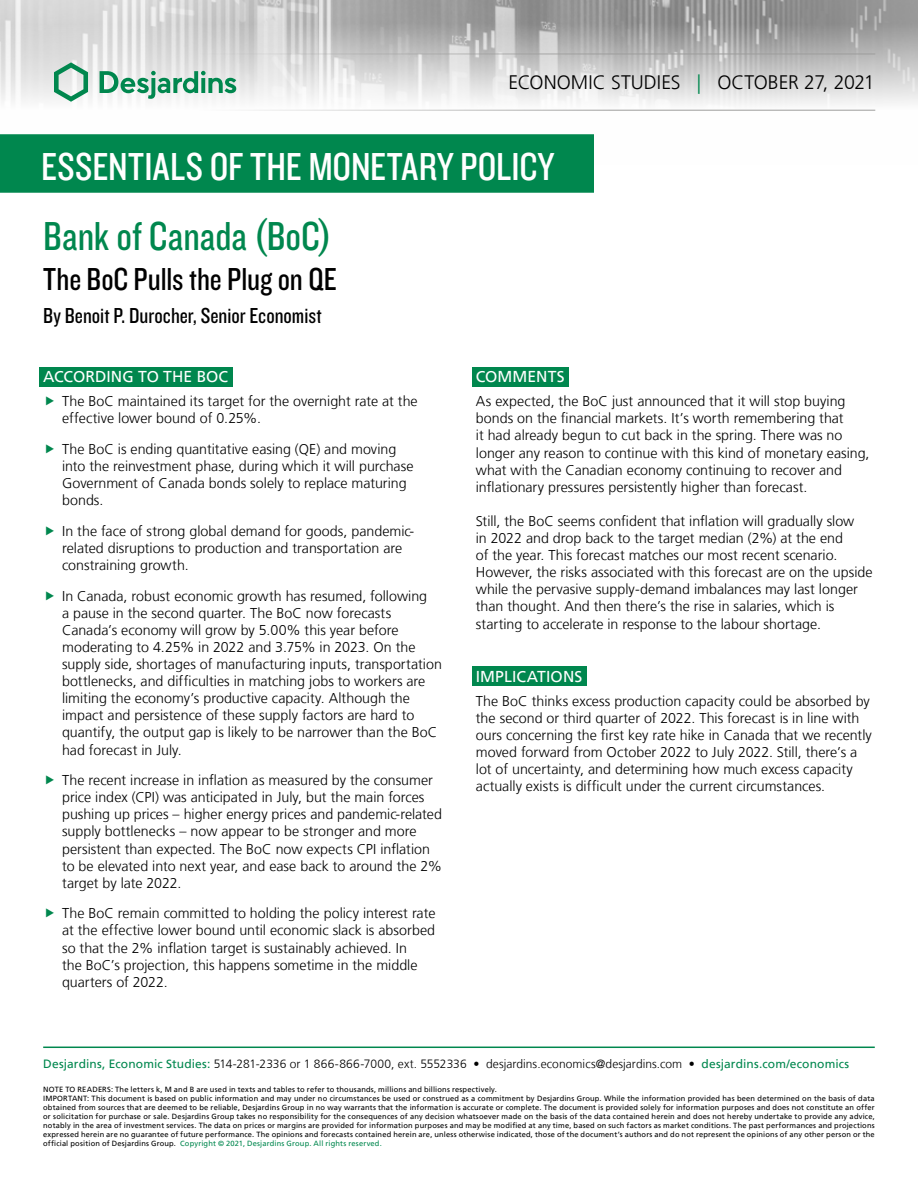
<style>
.page{position:relative;width:918px;height:1188px;background:#fff}
.page>*{position:absolute;margin:0;border:0;box-sizing:border-box;transform-origin:0 0}
.t1{font:42px "Knockout 29 Junior Ltweight";color:#00874e}
.t2{font:40.5px "Knockout 29 Junior Ltweight";letter-spacing:.005em;color:#fff}
.t3{font:33px "Knockout 29 Junior Ltweight";letter-spacing:-.005em;color:#000}
.t4{font:22.5px "Knockout 29 Junior Ltweight";color:#000}
.t5{font:300 19.5px "Frutiger LT";color:#000}
.t6{font:15.75px "Frutiger LT";letter-spacing:.005em;color:#fff}
.t7{font:300 14.25px/17.1px "Frutiger LT";color:#000}
.t8{font:300 12px "Frutiger LT";letter-spacing:.005em;color:#000}
.t9{font:7.5px/9px "Frutiger LT";letter-spacing:.02em;color:#000}
.s1{color:#00874e}
.s2{font-weight:400;color:#00874e}
</style>
<div class="page">
<img style="left:0;top:0;width:918px;height:111px">
<hr style="left:43px;top:54px;width:832px;height:1px;background:#9d9d9c">
<hr style="left:43px;top:110px;width:832px;height:1px;background:#9d9d9c">
<svg style="left:54px;top:62px;width:34px;height:40px"></svg>
<svg style="left:100px;top:71px;width:136px;height:28px"></svg>
<div style="left:0;top:135px;width:593px;height:57px;background:#00874e"></div>
<div style="left:0;top:134px;width:594px;height:59px;border:2px solid #00874e"></div>
<hr style="left:43px;top:1047px;width:832px;height:1px;background:#00874e">
<div style="left:39px;top:367px;width:193px;height:19px;background:#00874e"></div>
<div style="left:472px;top:367px;width:97px;height:19px;background:#00874e"></div>
<div style="left:472px;top:666px;width:114px;height:20px;background:#00874e"></div>
<h3 class="t5" style="left:508px;top:72px;width:368px">ECONOMIC STUDIES <span class="s1">|</span> OCTOBER 27, 2021</h3>
<h2 class="t2" style="left:41px;top:140px;width:514px">ESSENTIALS OF THE MONETARY POLICY</h2>
<h1 class="t1" style="left:43px;top:209px;width:290px">Bank of Canada (BoC)</h1>
<h3 class="t3" style="left:43px;top:257px;width:295px">The BoC Pulls the Plug on QE</h3>
<h3 class="t4" style="left:43px;top:301px;width:280px">By Benoit P. Durocher, Senior Economist</h3>
<p class="t6" style="left:43px;top:368px;width:187px">ACCORDING TO THE BOC</p>
<p class="t7" style="left:62px;top:393px;width:357px">The BoC maintained its target for the overnight rate at the effective lower bound of 0.25%.</p>
<p class="t7" style="left:62px;top:441px;width:353px">The BoC is ending quantitative easing (QE) and moving into the reinvestment phase, during which it will purchase Government of Canada bonds solely to replace maturing bonds.</p>
<p class="t7" style="left:62px;top:523px;width:353px">In the face of strong global demand for goods, pandemic&shy;related disruptions to production and transportation are constraining growth.</p>
<p class="t7" style="left:62px;top:587px;width:381px">In Canada, robust economic growth has resumed, following<br>a pause in the second quarter. The BoC now forecasts Canada’s economy will grow by 5.00% this year before moderating to 4.25% in 2022 and 3.75% in 2023. On the supply side, shortages of manufacturing inputs, transportation bottlenecks, and difficulties in matching jobs to workers are limiting the economy’s productive capacity. Although the impact and persistence of these supply factors are hard to quantify, the output gap is likely to be narrower than the BoC had forecast in July.</p>
<p class="t7" style="left:62px;top:772px;width:382px">The recent increase in inflation as measured by the consumer price index (CPI) was anticipated in July, but the main forces pushing up prices – higher energy prices and pandemic-related supply bottlenecks – now appear to be stronger and more persistent than expected. The BoC now expects CPI inflation to be elevated into next year, and ease back to around the 2% target by late 2022.</p>
<p class="t7" style="left:62px;top:905px;width:375px">The BoC remain committed to holding the policy interest rate at the effective lower bound until economic slack is absorbed so that the 2% inflation target is sustainably achieved. In<br>the BoC’s projection, this happens sometime in the middle quarters of 2022.</p>
<p class="t6" style="left:476px;top:368px;width:90px">COMMENTS</p>
<p class="t7" style="left:476px;top:393px;width:395px">As expected, the BoC just announced that it will stop buying bonds on the financial markets. It’s worth remembering that<br>it had already begun to cut back in the spring. There was no longer any reason to continue with this kind of monetary easing, what with the Canadian economy continuing to recover and inflationary pressures persistently higher than forecast.</p>
<p class="t7" style="left:476px;top:513px;width:398px">Still, the BoC seems confident that inflation will gradually slow<br>in 2022 and drop back to the target median (2%) at the end<br>of the year. This forecast matches our most recent scenario.<br>However, the risks associated with this forecast are on the upside while the pervasive supply-demand imbalances may last longer than thought. And then there’s the rise in salaries, which is starting to accelerate in response to the labour shortage.</p>
<p class="t6" style="left:476px;top:667px;width:108px">IMPLICATIONS</p>
<p class="t7" style="left:476px;top:692px;width:398px">The BoC thinks excess production capacity could be absorbed by the second or third quarter of 2022. This forecast is in line with ours concerning the first key rate hike in Canada that we recently moved forward from October 2022 to July 2022. Still, there’s a lot of uncertainty, and determining how much excess capacity actually exists is difficult under the current circumstances.</p>
<p class="t8" style="left:43px;top:1057px;width:808px"><span class="s2">Desjardins, Economic Studies:</span> 514‑281‑2336 or 1 866‑866‑7000, ext. 5552336 • desjardins.economics@desjardins.com • <span class="s2">desjardins.com/economics</span></p>
<p class="t9" style="left:43px;top:1085px;width:833px">NOTE TO READERS: The letters k, M and B are used in texts and tables to refer to thousands, millions and billions respectively.<br>IMPORTANT: This document is based on public information and may under no circumstances be used or construed as a commitment by Desjardins Group. While the information provided has been determined on the basis of data obtained from sources that are deemed to be reliable, Desjardins Group in no way warrants that the information is accurate or complete. The document is provided solely for information purposes and does not constitute an offer or solicitation for purchase or sale. Desjardins Group takes no responsibility for the consequences of any decision whatsoever made on the basis of the data contained herein and does not hereby undertake to provide any advice, notably in the area of investment services. The data on prices or margins are provided for information purposes and may be modified at any time, based on such factors as market conditions. The past performances and projections expressed herein are no guarantee of future performance. The opinions and forecasts contained herein are, unless otherwise indicated, those of the document’s authors and do not represent the opinions of any other person or the official position of Desjardins Group. <span class="s1">Copyright © 2021, Desjardins Group. All rights reserved.</span></p>
</div>
